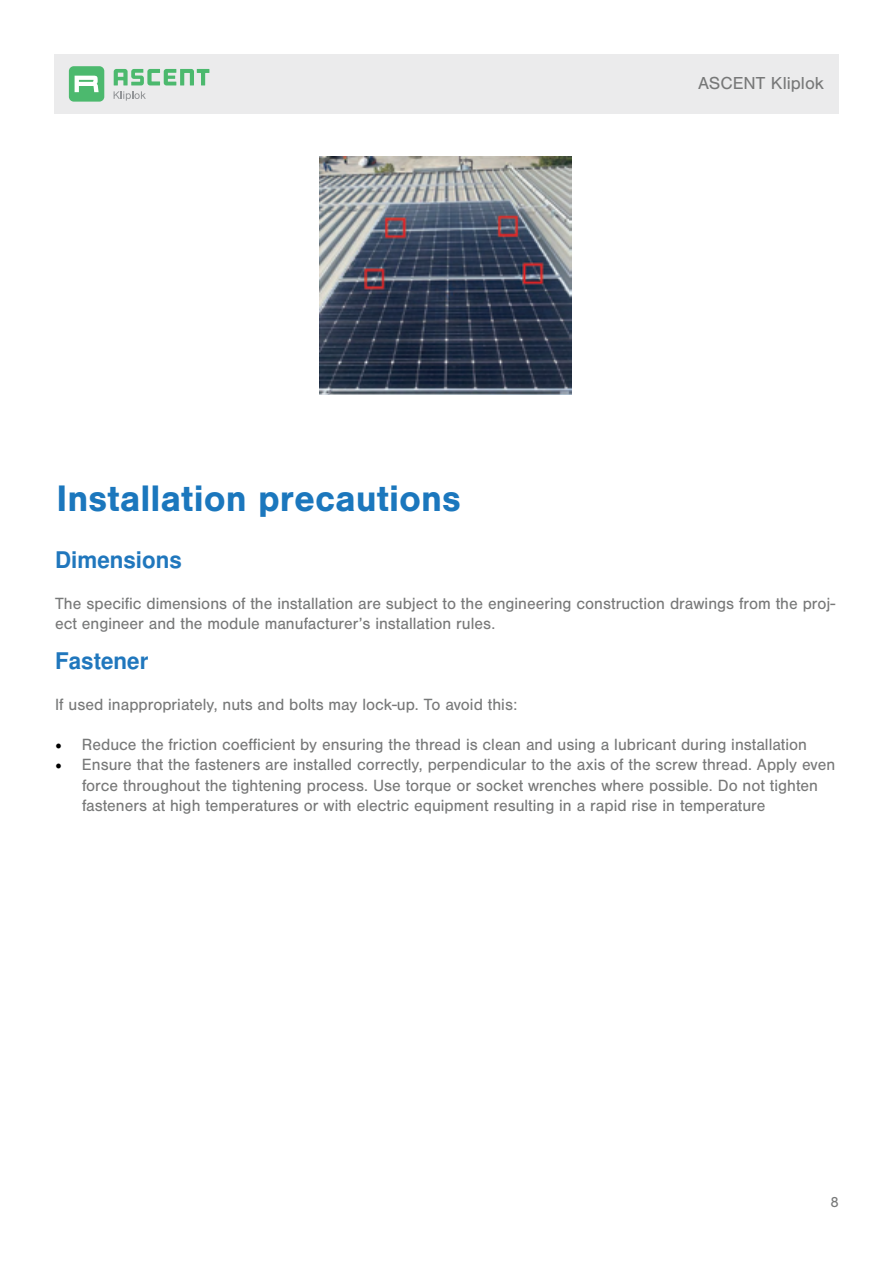
<style>
.page{position:relative;width:893px;height:1263px;background:#fff}
.page>*{position:absolute;margin:0;border:0;box-sizing:border-box;transform-origin:0 0}
.t1{font:700 38.25px "Nimbus San";color:#1b77bd}
.t2{font:700 22.95px "Nimbus San L";color:#2077bd}
.t3{font:18px "Nimbus San";color:#777878}
.t4{font:16.8px/20.2px "Nimbus San";color:#777878}
.t5{font:15px "Nimbus San";color:#777878}
.s1{font-family:"Minion Pro";font-size:18.3px;color:#000}
</style>
<div class="page">
<div style="left:54px;top:54px;width:785px;height:59px;background:#ebebec"></div>
<div style="left:69px;top:66px;width:35px;height:35px;background:#4cb96e;border-radius:5px"></div>
<svg style="left:75px;top:76px;width:24px;height:16px"></svg>
<svg style="left:114px;top:69px;width:95px;height:16px"></svg>
<svg style="left:114px;top:91px;width:32px;height:10px"></svg>
<img style="left:320px;top:156px;width:251px;height:239px">
<p class="t3" style="left:698px;top:73px;width:128px">ASCENT Kliplok</p>
<h1 class="t1" style="left:57px;top:477px;width:406px">Installation precautions</h1>
<h2 class="t2" style="left:55px;top:544px;width:128px">Dimensions</h2>
<p class="t4" style="left:55px;top:593px;width:782px">The specific dimensions of the installation are subject to the engineering construction drawings from the proj&shy;ect engineer and the module manufacturer’s installation rules.</p>
<h2 class="t2" style="left:55px;top:645px;width:95px">Fastener</h2>
<p class="t4" style="left:55px;top:694px;width:464px">If used inappropriately, nuts and bolts may lock-up. To avoid this:</p>
<p class="t4" style="left:55px;top:735px;width:753px"><span class="s1">•</span> Reduce the friction coefficient by ensuring the thread is clean and using a lubricant during installation</p>
<p class="t4" style="left:82px;top:755px;width:755px;text-indent:-27px"><span class="s1">•</span> Ensure that the fasteners are installed correctly, perpendicular to the axis of the screw thread. Apply even force throughout the tightening process. Use torque or socket wrenches where possible. Do not tighten fasteners at high temperatures or with electric equipment resulting in a rapid rise in temperature</p>
<p class="t5" style="left:831px;top:1194px;width:10px">8</p>
</div>
